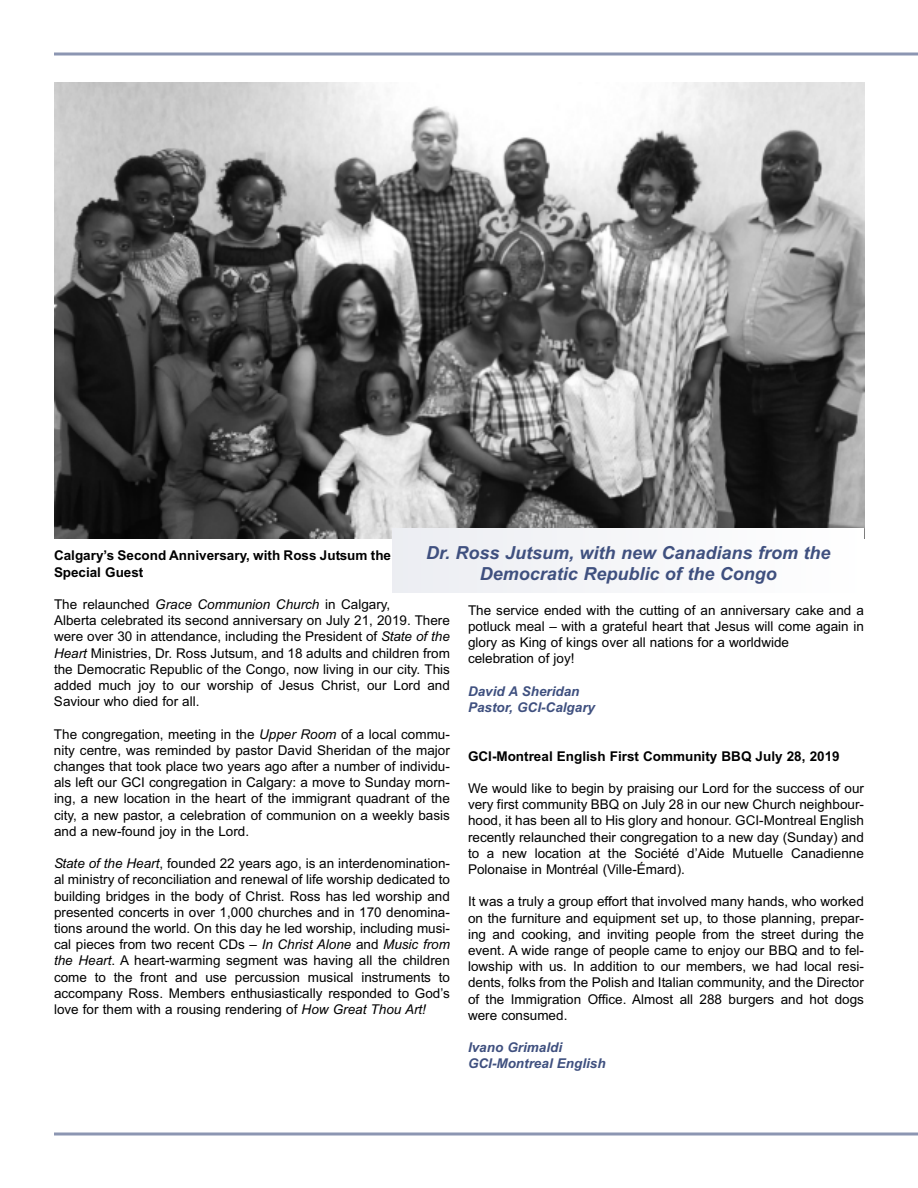
<style>
.page{position:relative;width:918px;height:1188px;background:#fff}
.page>*{position:absolute;margin:0;border:0;box-sizing:border-box;transform-origin:0 0}
.t1{font:italic 700 18px/21.6px "Arial";color:#3f507f;text-align:center}
.t2{font:13.5px/16.2px "Arial";color:#000;text-align:justify}
.t3{font:700 13.5px/16.2px "Arial";color:#000}
.t4{font:italic 700 13.5px/16.2px "Arial";color:#3f507f}
.s1{font-style:italic}
</style>
<div class="page">
<svg style="left:54px;top:52px;width:864px;height:4px;background:#a8b0c5"></svg>
<svg style="left:54px;top:1132px;width:864px;height:4px;background:#a8b0c5"></svg>
<img style="left:54px;top:82px;width:810px;height:456px">
<div style="left:393px;top:529px;width:471px;height:64px;background:#f5f6f8"></div>
<h1 class="t1" style="left:426px;top:542px;width:406px">Dr. Ross Jutsum, with new Canadians from the<br>Democratic Republic of the Congo</h1>
<p class="t3" style="left:54px;top:548px;width:339px">Calgary’s Second Anniversary, with Ross Jutsum the<br>Special Guest</p>
<p class="t2" style="left:54px;top:596px;width:398px;text-align:left">The relaunched <span class="s1">Grace Communion Church</span> in Calgary,<br>Alberta celebrated its second anniversary on July 21, 2019. There were over 30 in attendance, including the President of <span class="s1">State of the Heart</span> Ministries, Dr. Ross Jutsum, and 18 adults and children from the Democratic Republic of the Congo, now living in our city. This added much joy to our worship of Jesus Christ, our Lord and Saviour who died for all.</p>
<p class="t2" style="left:54px;top:726px;width:398px">The congregation, meeting in the <span class="s1">Upper Room</span> of a local commu&shy;nity centre, was reminded by pastor David Sheridan of the major changes that took place two years ago after a number of individu&shy;als left our GCI congregation in Calgary: a move to Sunday morn&shy;ing, a new location in the heart of the immigrant quadrant of the city, a new pastor, a celebration of communion on a weekly basis and a new-found joy in the Lord.</p>
<p class="t2" style="left:54px;top:855px;width:398px"><span class="s1">State of the Heart</span>, founded 22 years ago, is an interdenomination&shy;al ministry of reconciliation and renewal of life worship dedicated to building bridges in the body of Christ. Ross has led worship and presented concerts in over 1,000 churches and in 170 denomina&shy;tions around the world. On this day he led worship, including musi&shy;cal pieces from two recent CDs – <span class="s1">In Christ Alone</span> and <span class="s1">Music from the Heart</span>. A heart-warming segment was having all the children come to the front and use percussion musical instruments to accompany Ross. Members enthusiastically responded to God’s love for them with a rousing rendering of <span class="s1">How Great Thou Art!</span></p>
<p class="t2" style="left:468px;top:602px;width:397px;text-align:left">The service ended with the cutting of an anniversary cake and a potluck meal – with a grateful heart that Jesus will come again in glory as King of kings over all nations for a worldwide<br>celebration of joy!</p>
<p class="t4" style="left:468px;top:683px;width:129px">David A Sheridan<br>Pastor, GCI-Calgary</p>
<p class="t3" style="left:468px;top:748px;width:373px">GCI-Montreal English First Community BBQ July 28, 2019</p>
<p class="t2" style="left:468px;top:780px;width:398px">We would like to begin by praising our Lord for the success of our very first community BBQ on July 28 in our new Church neighbour&shy;hood, it has been all to His glory and honour. GCI-Montreal English recently relaunched their congregation to a new day (Sunday) and to a new location at the Société d’Aide Mutuelle Canadienne Polonaise in Montréal (Ville-Émard).</p>
<p class="t2" style="left:468px;top:894px;width:398px">It was a truly a group effort that involved many hands, who worked on the furniture and equipment set up, to those planning, prepar&shy;ing and cooking, and inviting people from the street during the event. A wide range of people came to enjoy our BBQ and to fel&shy;lowship with us. In addition to our members, we had local resi&shy;dents, folks from the Polish and Italian community, and the Director of the Immigration Office. Almost all 288 burgers and hot dogs were consumed.</p>
<p class="t4" style="left:468px;top:1039px;width:139px">Ivano Grimaldi<br>GCI-Montreal English</p>
</div>
